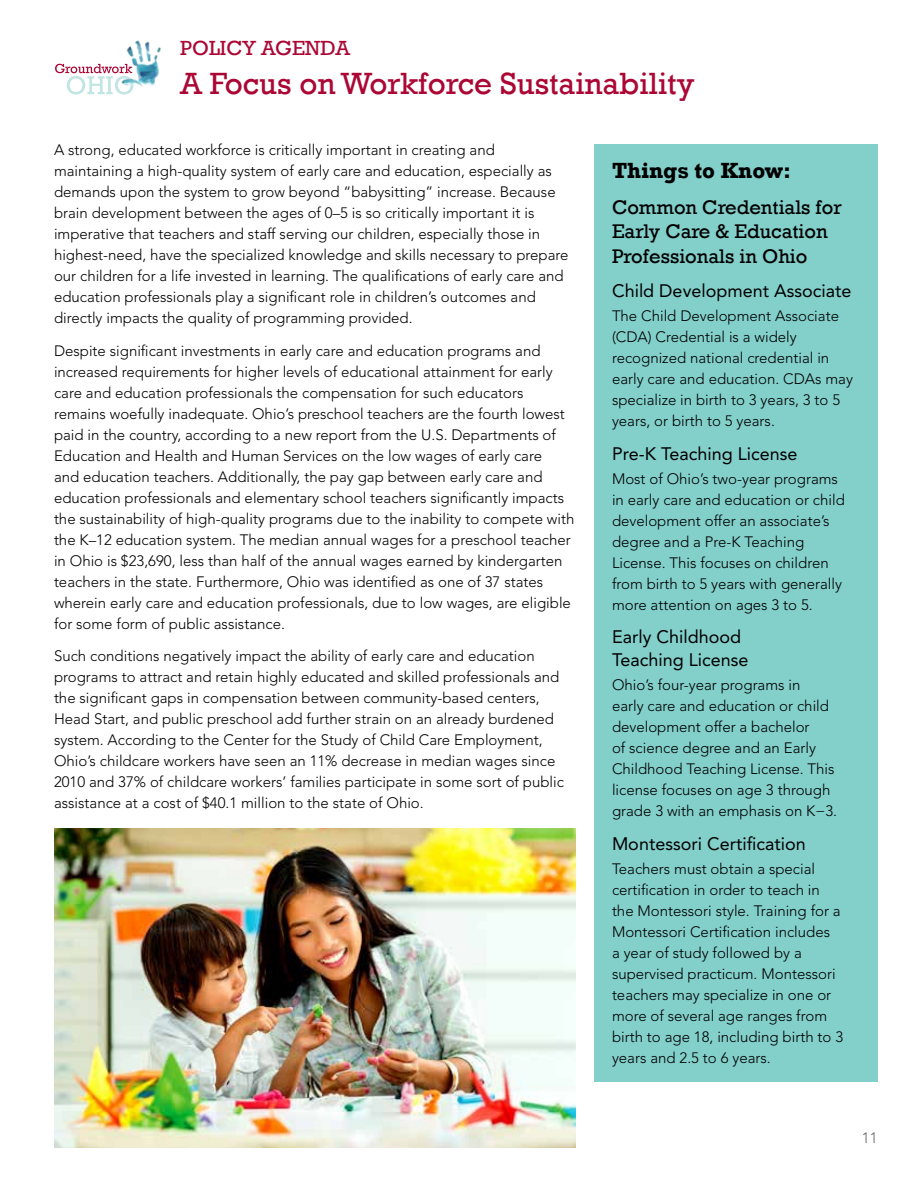
<style>
.page{position:relative;width:918px;height:1188px;background:#fff}
.page>*{position:absolute;margin:0;border:0;box-sizing:border-box;transform-origin:0 0}
.t1{font:31.5px "Rockwell";color:#ab0634}
.t2{font:700 22.5px "Rockwell";color:#000}
.t3{font:21px "Rockwell";color:#ab0634}
.t4{font:20.25px/24.8px "Rockwell";color:#000}
.t5{font:18px/22.5px "Avenir LT Std";color:#000}
.t6{font:300 15px/21px "Avenir LT Std";color:#000}
.t7{font:300 15px "Avenir LT Std";color:#636466}
</style>
<div class="page">
<img style="left:54px;top:828px;width:522px;height:320px">
<svg style="left:55px;top:64px;width:49px;height:30px"></svg>
<img style="left:104px;top:40px;width:57px;height:54px">
<div style="left:594px;top:144px;width:284px;height:938px;background:#83cfca"></div>
<h3 class="t3" style="left:180px;top:36px;width:172px">POLICY AGENDA</h3>
<h1 class="t1" style="left:180px;top:65px;width:516px">A Focus on Workforce Sustainability</h1>
<p class="t6" style="left:54px;top:140px;width:516px">A strong, educated workforce is critically important in creating and maintaining a high-quality system of early care and education, especially as demands upon the system to grow beyond “babysitting” increase. Because brain development between the ages of 0–5 is so critically important it is imperative that teachers and staff serving our children, especially those in highest-need, have the specialized knowledge and skills necessary to prepare our children for a life invested in learning. The qualifications of early care and education professionals play a significant role in children’s outcomes and directly impacts the quality of programming provided.</p>
<p class="t6" style="left:54px;top:340px;width:522px">Despite significant investments in early care and education programs and increased requirements for higher levels of educational attainment for early care and education professionals the compensation for such educators remains woefully inadequate. Ohio’s preschool teachers are the fourth lowest paid in the country, according to a new report from the U.S. Departments of Education and Health and Human Services on the low wages of early care<br>and education teachers. Additionally, the pay gap between early care and education professionals and elementary school teachers significantly impacts the sustainability of high-quality programs due to the inability to compete with the K–12 education system. The median annual wages for a preschool teacher in Ohio is $23,690, less than half of the annual wages earned by kindergarten teachers in the state. Furthermore, Ohio was identified as one of 37 states wherein early care and education professionals, due to low wages, are eligible for some form of public assistance.</p>
<p class="t6" style="left:54px;top:645px;width:512px">Such conditions negatively impact the ability of early care and education programs to attract and retain highly educated and skilled professionals and the significant gaps in compensation between community-based centers, Head Start, and public preschool add further strain on an already burdened system. According to the Center for the Study of Child Care Employment, Ohio’s childcare workers have seen an 11% decrease in median wages since 2010 and 37% of childcare workers’ families participate in some sort of public assistance at a cost of $40.1 million to the state of Ohio.</p>
<h2 class="t2" style="left:612px;top:156px;width:181px">Things to Know:</h2>
<h3 class="t4" style="left:612px;top:195px;width:232px">Common Credentials for<br>Early Care &amp; Education<br>Professionals in Ohio</h3>
<p class="t5" style="left:612px;top:280px;width:241px">Child Development Associate</p>
<p class="t6" style="left:612px;top:305px;width:242px">The Child Development Associate (CDA) Credential is a widely recognized national credential in early care and education. CDAs may specialize in birth to 3 years, 3 to 5 years, or birth to 5 years.</p>
<p class="t5" style="left:612px;top:442px;width:187px">Pre-K Teaching License</p>
<p class="t6" style="left:612px;top:468px;width:234px">Most of Ohio’s two-year programs in early care and education or child development offer an associate’s degree and a Pre-K Teaching<br>License. This focuses on children from birth to 5 years with generally more attention on ages 3 to 5.</p>
<p class="t5" style="left:612px;top:626px;width:138px">Early Childhood<br>Teaching License</p>
<p class="t6" style="left:612px;top:674px;width:227px">Ohio’s four-year programs in<br>early care and education or child development offer a bachelor<br>of science degree and an Early<br>Childhood Teaching License. This license focuses on age 3 through grade 3 with an emphasis on K−3.</p>
<p class="t5" style="left:612px;top:832px;width:195px">Montessori Certification</p>
<p class="t6" style="left:612px;top:858px;width:233px">Teachers must obtain a special certification in order to teach in the Montessori style. Training for a<br>Montessori Certification includes<br>a year of study followed by a supervised practicum. Montessori teachers may specialize in one or more of several age ranges from birth to age 18, including birth to 3 years and 2.5 to 6 years.</p>
<p class="t7" style="left:862px;top:1129px;width:17px">11</p>
</div>
